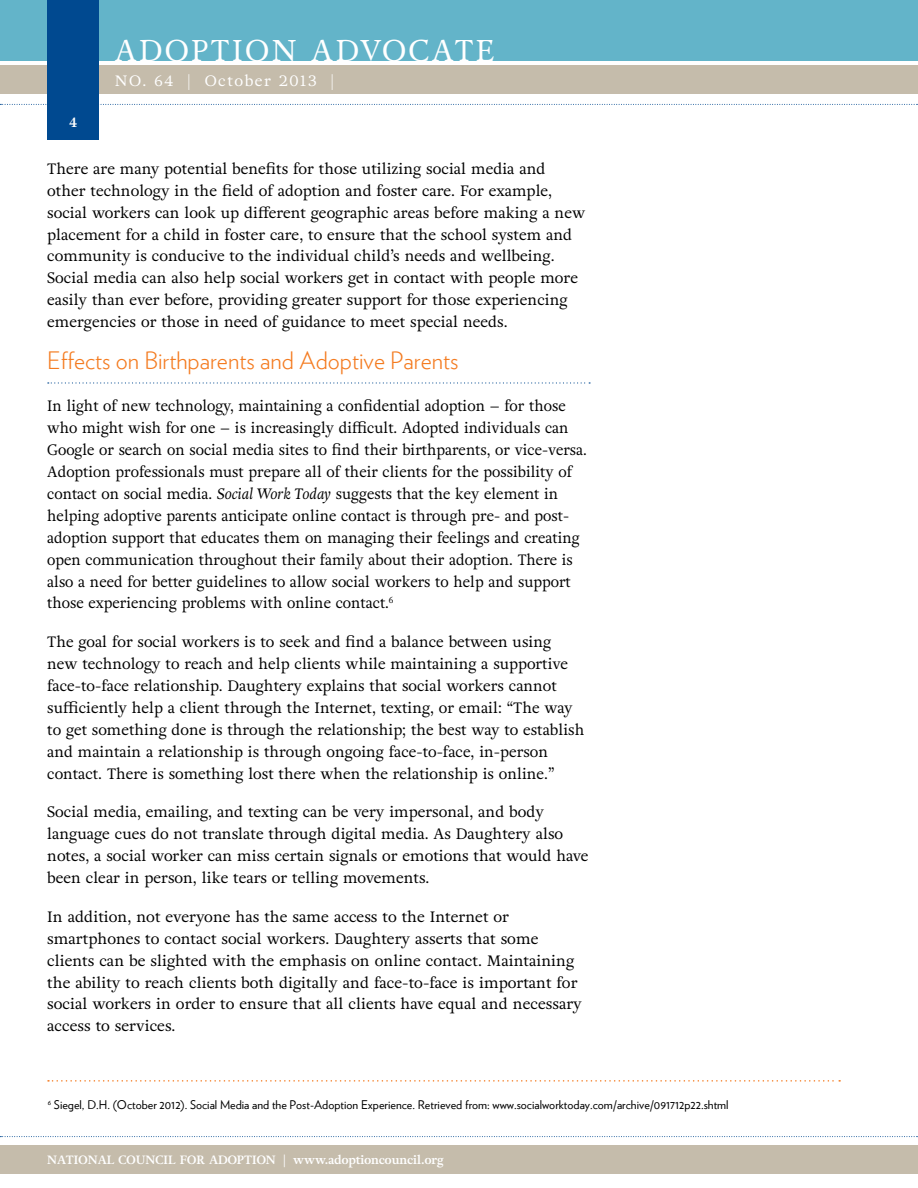
<style>
.page{position:relative;width:918px;height:1188px;background:#fff}
.page>*{position:absolute;margin:0;border:0;box-sizing:border-box;transform-origin:0 0}
.t1{font:30px "Adriane Text";letter-spacing:.07em;color:#fff}
.t2{font:300 24px "Verlag";color:#f47b20}
.t3{font:15px/21.9px "Adriane Text";color:#000}
.t4{font:15px/21.9px "Adriane Text";color:#000;scale:.95 1}
.t5{font:15px "Adriane Text";letter-spacing:.1em;color:#fff}
.t6{font:700 13.5px "Adriane Text";color:#fff}
.t7{font:12px "Verlag";color:#000}
.t8{font:700 12px "Adriane Text";color:#fff}
.s1{font-style:italic}
</style>
<div class="page">
<div style="left:0;top:0;width:918px;height:61px;background:#63b4c9"></div>
<div style="left:0;top:66px;width:918px;height:28px;background:#c5bcab"></div>
<div style="left:0;top:1145px;width:918px;height:29px;background:#c5bcab"></div>
<svg style="left:0;top:104px;width:918px;height:1px"></svg>
<svg style="left:0;top:1136px;width:918px;height:1px"></svg>
<div style="left:47px;top:0;width:52px;height:140px;background:#004990"></div>
<svg style="left:48px;top:382px;width:542px;height:2px"></svg>
<svg style="left:48px;top:1080px;width:792px;height:2px"></svg>
<h1 class="t1" style="left:115px;top:32px;width:382px">ADOPTION ADVOCATE</h1>
<p class="t5" style="left:115px;top:71px;width:220px">NO. 64 | October 2013 |</p>
<p class="t6" style="left:69px;top:114px;width:10px">4</p>
<p class="t3" style="left:47px;top:158px;width:539px">There are many potential benefits for those utilizing social media and other technology in the field of adoption and foster care. For example, social workers can look up different geographic areas before making a new placement for a child in foster care, to ensure that the school system and community is conducive to the individual child’s needs and wellbeing.<br>Social media can also help social workers get in contact with people more easily than ever before, providing greater support for those experiencing emergencies or those in need of guidance to meet special needs.</p>
<h2 class="t2" style="left:47px;top:343px;width:413px">Effects on Birthparents and Adoptive Parents</h2>
<p class="t4" style="left:47px;top:395px;width:570px">In light of new technology, maintaining a confidential adoption – for those who might wish for one – is increasingly difficult. Adopted individuals can Google or search on social media sites to find their birthparents, or vice-versa.<br>Adoption professionals must prepare all of their clients for the possibility of contact on social media. <span class="s1">Social Work Today</span> suggests that the key element in helping adoptive parents anticipate online contact is through pre- and post&shy;adoption support that educates them on managing their feelings and creating open communication throughout their family about their adoption. There is also a need for better guidelines to allow social workers to help and support those experiencing problems with online contact.<sup>6</sup></p>
<p class="t3" style="left:47px;top:631px;width:539px">The goal for social workers is to seek and find a balance between using new technology to reach and help clients while maintaining a supportive face-to-face relationship. Daughtery explains that social workers cannot sufficiently help a client through the Internet, texting, or email: “The way to get something done is through the relationship; the best way to establish and maintain a relationship is through ongoing face-to-face, in-person contact. There is something lost there when the relationship is online.”</p>
<p class="t3" style="left:47px;top:801px;width:543px">Social media, emailing, and texting can be very impersonal, and body language cues do not translate through digital media. As Daughtery also notes, a social worker can miss certain signals or emotions that would have been clear in person, like tears or telling movements.</p>
<p class="t3" style="left:47px;top:906px;width:536px">In addition, not everyone has the same access to the Internet or smartphones to contact social workers. Daughtery asserts that some clients can be slighted with the emphasis on online contact. Maintaining the ability to reach clients both digitally and face-to-face is important for social workers in order to ensure that all clients have equal and necessary access to services.</p>
<p class="t7" style="left:48px;top:1095px;width:682px"><sup>6</sup> Siegel, D.H. (October 2012). Social Media and the Post-Adoption Experience. Retrieved from: www.socialworktoday.com/archive/091712p22.shtml</p>
<p class="t8" style="left:47px;top:1153px;width:398px">NATIONAL COUNCIL FOR ADOPTION | www.adoptioncouncil.org</p>
</div>
